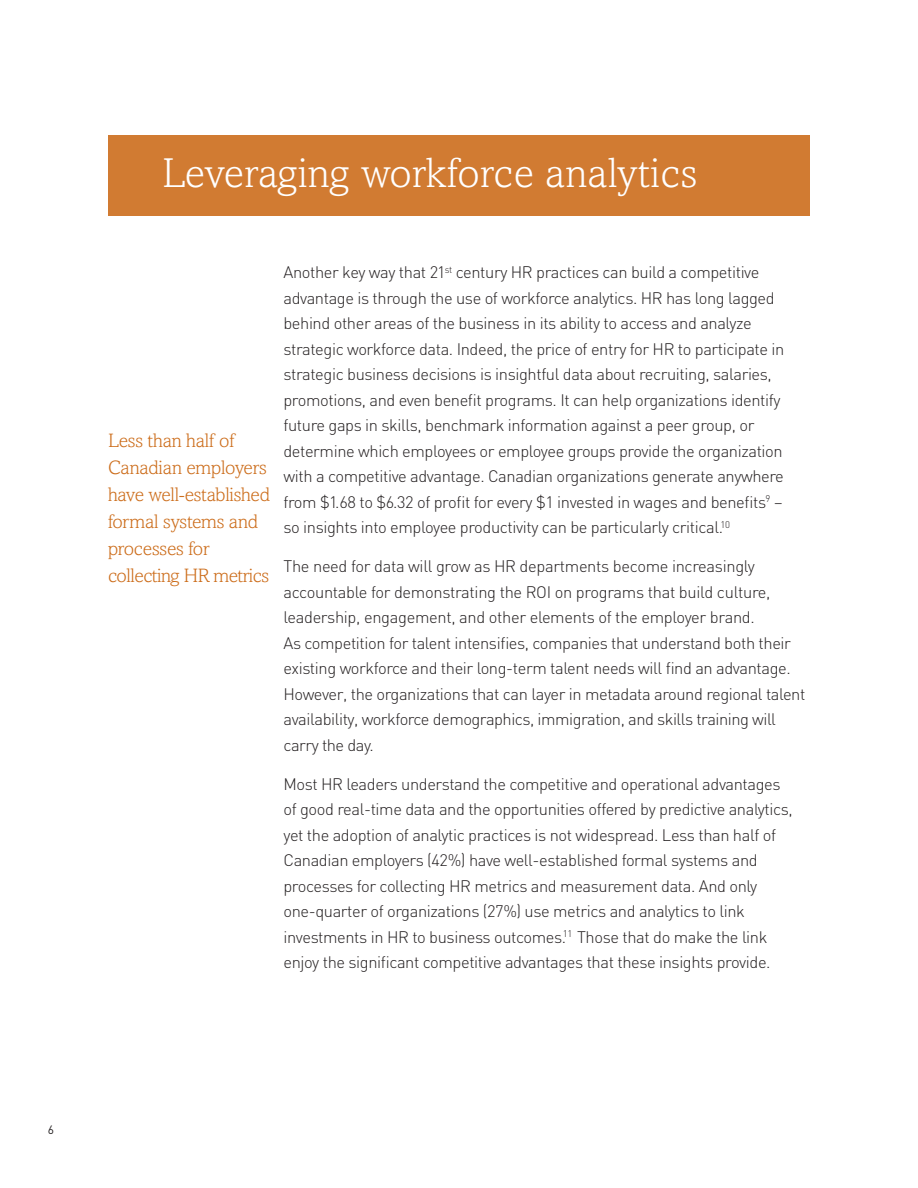
<style>
.page{position:relative;width:918px;height:1188px;background:#fff}
.page>*{position:absolute;margin:0;border:0;box-sizing:border-box;transform-origin:0 0}
.t1{font:300 42px "Amasis MT Std";letter-spacing:.01em;color:#fff}
.t2{font:300 19.5px/27px "Amasis MT Std";letter-spacing:-.01em;color:#cc6d1b}
.t3{font:300 16.5px/25.5px "DIN";letter-spacing:-.025em;color:#231f20}
.t4{font:12px "DIN";color:#231f20}
</style>
<div class="page">
<div style="left:108px;top:135px;width:702px;height:81px;background:#d17b32"></div>
<p class="t1" style="left:162px;top:149px;width:537px">Leveraging workforce analytics</p>
<p class="t2" style="left:108px;top:427px;width:163px">Less than half of<br>Canadian employers have well-established formal systems and processes for collecting HR metrics</p>
<p class="t3" style="left:284px;top:259px;width:502px">Another key way that 21<sup>st</sup> century HR practices can build a competitive advantage is through the use of workforce analytics. HR has long lagged behind other areas of the business in its ability to access and analyze strategic workforce data. Indeed, the price of entry for HR to participate in strategic business decisions is insightful data about recruiting, salaries, promotions, and even benefit programs. It can help organizations identify future gaps in skills, benchmark information against a peer group, or determine which employees or employee groups provide the organization with a competitive advantage. Canadian organizations generate anywhere from $1.68 to $6.32 of profit for every $1 invested in wages and benefits<sup>9</sup> – so insights into employee productivity can be particularly critical.<sup>10</sup></p>
<p class="t3" style="left:284px;top:553px;width:523px">The need for data will grow as HR departments become increasingly accountable for demonstrating the ROI on programs that build culture, leadership, engagement, and other elements of the employer brand.<br>As competition for talent intensifies, companies that understand both their existing workforce and their long-term talent needs will find an advantage.<br>However, the organizations that can layer in metadata around regional talent availability, workforce demographics, immigration, and skills training will carry the day.</p>
<p class="t3" style="left:284px;top:770px;width:511px">Most HR leaders understand the competitive and operational advantages of good real-time data and the opportunities offered by predictive analytics, yet the adoption of analytic practices is not widespread. Less than half of Canadian employers (42%) have well-established formal systems and processes for collecting HR metrics and measurement data. And only one-quarter of organizations (27%) use metrics and analytics to link investments in HR to business outcomes.<sup>11</sup> Those that do make the link enjoy the significant competitive advantages that these insights provide.</p>
<p class="t4" style="left:48px;top:1122px;width:8px">6</p>
</div>
